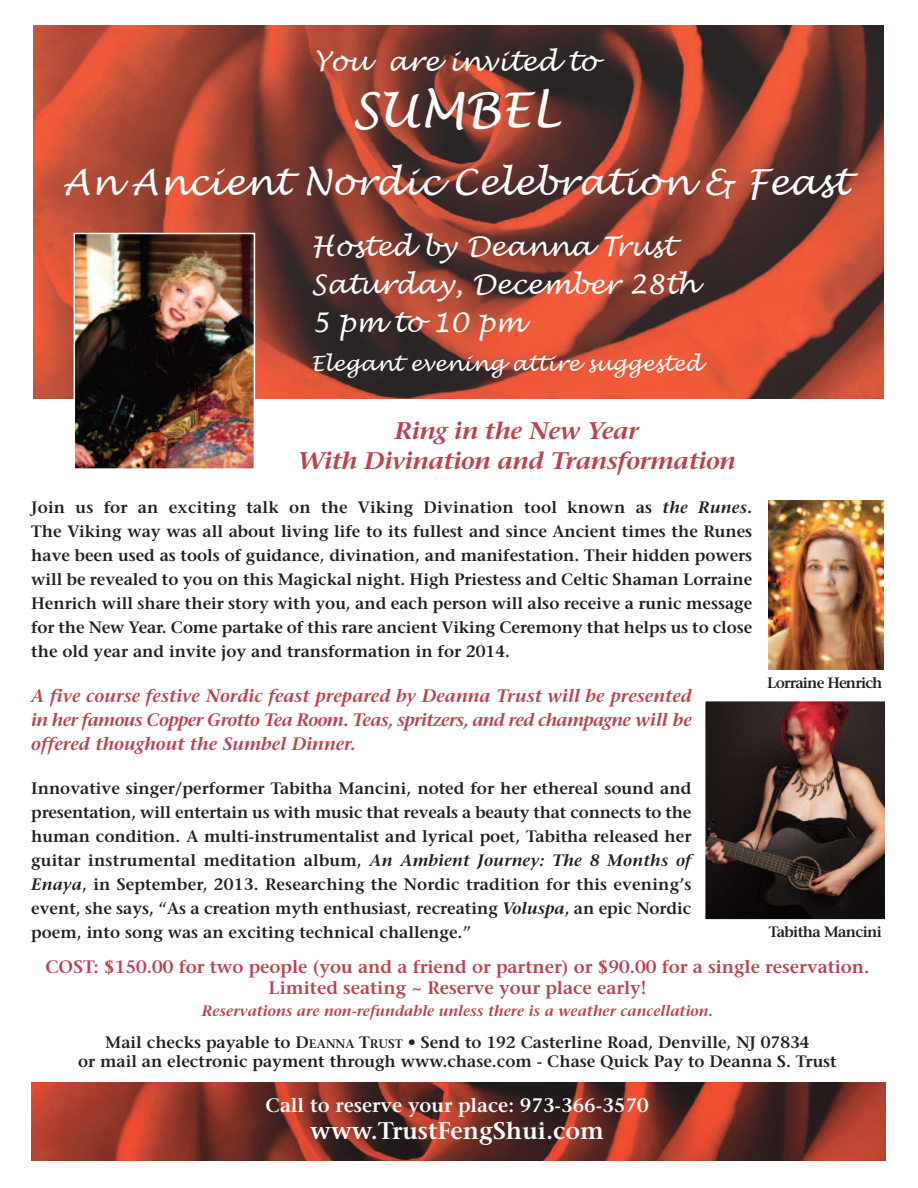
<style>
.page{position:relative;width:918px;height:1188px;background:#fff}
.page>*{position:absolute;margin:0;border:0;box-sizing:border-box;transform-origin:0 0}
.t1{font:italic 48px "Lucida Handwriting";color:#fff}
.t2{font:italic 36px "Lucida Handwriting";color:#fff}
.t3{font:italic 27px/38.2px "Lucida Handwriting";color:#fff}
.t4{font:italic 600 24px/30px "Stone Serif";letter-spacing:-.02em;color:#ba434e;text-align:center;scale:1.05 1}
.t5{font:600 24px "Stone Serif";color:#fff}
.t6{font:italic 21px "Lucida Handwriting";color:#fff}
.t7{font:600 19.5px "Stone Serif";color:#fff}
.t8{font:italic 600 18px/24px "Stone Serif";color:#ba434e;text-align:justify}
.t9{font:600 18px/21.6px "Stone Serif";color:#ba434e;text-align:center}
.t10{font:600 16.5px/24px "Stone Serif";color:#231f20;text-align:justify}
.t11{font:italic 600 15px "Stone Serif";color:#ba434e}
.t12{font:600 15px "Stone Serif";letter-spacing:-.055em;color:#231f20}
.s1{font-style:italic}
.s2{font-size:12.3px}
</style>
<div class="page">
<img style="left:33px;top:26px;width:851px;height:372px">
<img style="left:77px;top:236px;width:175px;height:231px">
<div style="left:74px;top:233px;width:181px;height:237px;border:2px solid #fff"></div>
<img style="left:31px;top:1083px;width:854px;height:78px">
<img style="left:768px;top:501px;width:116px;height:169px">
<div style="left:705px;top:701px;width:185px;height:218px;background:linear-gradient(to bottom,#fff,#fff)"></div>
<img style="left:707px;top:703px;width:177px;height:215px">
<div style="left:704px;top:700px;width:187px;height:221px;border:2px solid #fff"></div>
<h3 class="t3" style="left:314px;top:43px;width:285px">You are invited to</h3>
<h1 class="t1" style="left:352px;top:78px;width:209px">SUMBEL</h1>
<h2 class="t2" style="left:63px;top:158px;width:788px">An Ancient Nordic Celebration &amp; Feast</h2>
<h3 class="t3" style="left:311px;top:227px;width:387px">Hosted by Deanna Trust<br>Saturday, December 28th<br>5 pm to 10 pm</h3>
<p class="t6" style="left:311px;top:350px;width:392px">Elegant evening attire suggested</p>
<h3 class="t4" style="left:298px;top:419px;width:419px">Ring in the New Year<br>With Divination and Transformation</h3>
<p class="t10" style="left:31px;top:497px;width:723px">Join us for an exciting talk on the Viking Divination tool known as <span class="s1">the Runes.<br></span>The Viking way was all about living life to its fullest and since Ancient times the Runes have been used as tools of guidance, divination, and manifestation. Their hidden powers will be revealed to you on this Magickal night. High Priestess and Celtic Shaman Lorraine Henrich will share their story with you, and each person will also receive a runic message for the New Year. Come partake of this rare ancient Viking Ceremony that helps us to close the old year and invite joy and transformation in for 2014.</p>
<p class="t8" style="left:31px;top:685px;width:662px">A five course festive Nordic feast prepared by Deanna Trust will be presented in her famous Copper Grotto Tea Room. Teas, spritzers, and red champagne will be offered thoughout the Sumbel Dinner.</p>
<p class="t10" style="left:31px;top:778px;width:662px">Innovative singer/performer Tabitha Mancini, noted for her ethereal sound and presentation, will entertain us with music that reveals a beauty that connects to the human condition. A multi-instrumentalist and lyrical poet, Tabitha released her guitar instrumental meditation album, <span class="s1">An Ambient Journey: The 8 Months of Enaya</span>, in September, 2013. Researching the Nordic tradition for this evening’s event, she says, “As a creation myth enthusiast, recreating <span class="s1">Voluspa</span>, an epic Nordic poem, into song was an exciting technical challenge.”</p>
<p class="t12" style="left:767px;top:677px;width:117px">Lorraine Henrich</p>
<p class="t12" style="left:769px;top:926px;width:115px">Tabitha Mancini</p>
<p class="t9" style="left:45px;top:958px;width:826px">COST: $150.00 for two people (you and a friend or partner) or $90.00 for a single reservation.<br>Limited seating ~ Reserve your place early!</p>
<p class="t11" style="left:202px;top:1005px;width:513px">Reservations are non-refundable unless there is a weather cancellation.</p>
<p class="t10" style="left:78px;top:1034px;width:760px;line-height:19.8px;text-align:center">Mail checks payable to D<span class="s2">EANNA</span> T<span class="s2">RUST</span> • Send to 192 Casterline Road, Denville, NJ 07834<br>or mail an electronic payment through www.chase.com - Chase Quick Pay to Deanna S. Trust</p>
<p class="t7" style="left:266px;top:1098px;width:384px">Call to reserve your place: 973-366-3570</p>
<h3 class="t5" style="left:310px;top:1121px;width:295px">www.TrustFengShui.com</h3>
</div>
